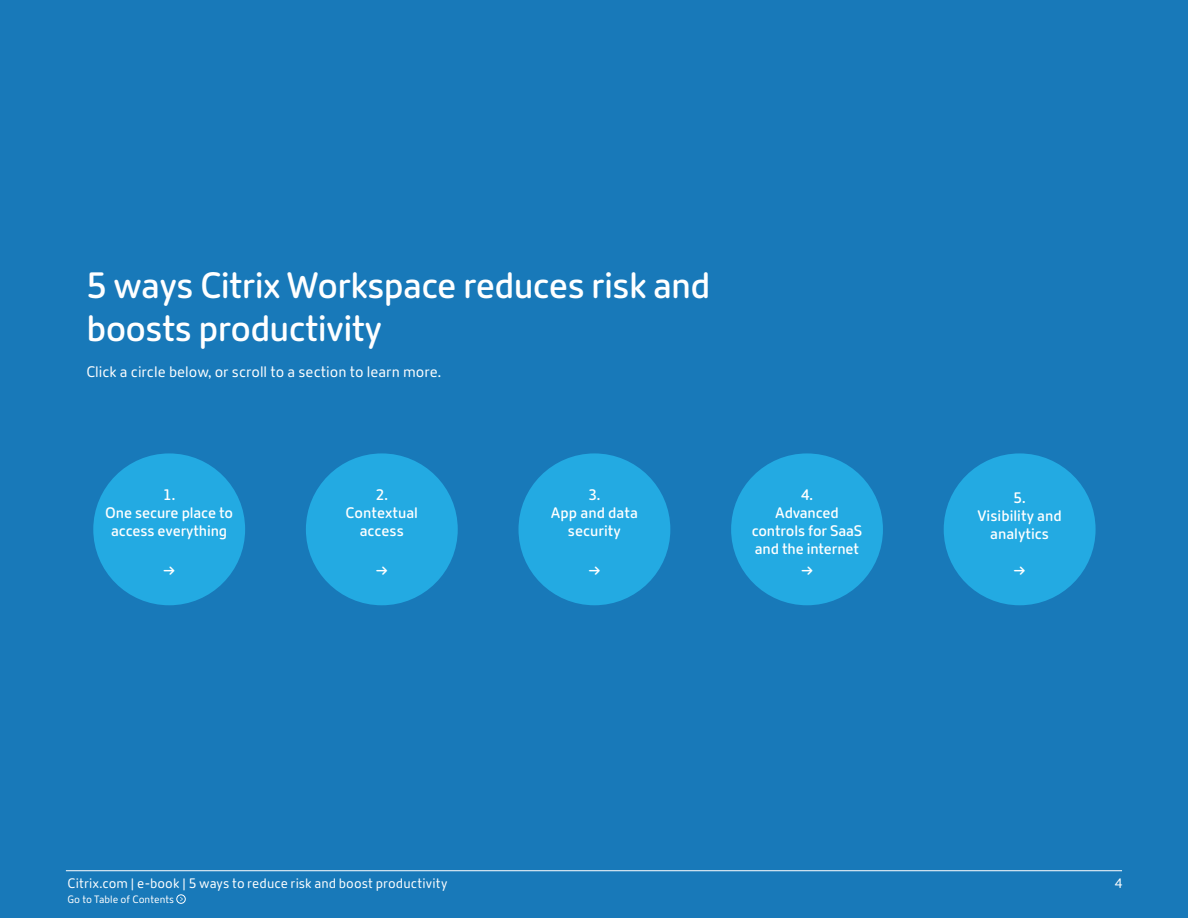
<style>
.page{position:relative;width:1188px;height:918px;background:#1879b9}
.page>*{position:absolute;margin:0;border:0;box-sizing:border-box;transform-origin:0 0}
.t1{font:600 36px/43.2px "Citrix New Sans";letter-spacing:-.02em;color:#fff}
.t2{font:600 15px/18px "Citrix New Sans";letter-spacing:-.01em;color:#fff;text-align:center}
.t3{font:15px "Citrix New Sans";color:#fff}
.t4{font:13.5px "Citrix New Sans";letter-spacing:.005em;color:#fff}
.t5{font:10.5px "Citrix New Sans";color:#fff}
</style>
<div class="page">
<hr style="left:66px;top:870px;width:1056px;height:1px;background:#fff">
<div style="left:177px;top:895px;width:9px;height:9px;border:1px solid #fff;border-radius:50%"></div>
<div style="left:93px;top:453px;width:152px;height:152px;background:#23aae2;border-radius:50%"></div>
<div style="left:306px;top:453px;width:152px;height:152px;background:#23aae2;border-radius:50%"></div>
<div style="left:519px;top:453px;width:151px;height:152px;background:#23aae2;border-radius:50%"></div>
<div style="left:731px;top:453px;width:152px;height:152px;background:#23aae2;border-radius:50%"></div>
<div style="left:944px;top:453px;width:152px;height:152px;background:#23aae2;border-radius:50%"></div>
<h1 class="t1" style="left:86px;top:264px;width:625px">5 ways Citrix Workspace reduces risk and boosts productivity</h1>
<p class="t3" style="left:86px;top:363px;width:356px">Click a circle below, or scroll to a section to learn more.</p>
<p class="t2" style="left:105px;top:486px;width:129px">1.<br>One secure place to access everything</p>
<p class="t2" style="left:346px;top:486px;width:74px">2.<br>Contextual access</p>
<p class="t2" style="left:551px;top:486px;width:88px">3.<br>App and data security</p>
<p class="t2" style="left:752px;top:486px;width:112px">4.<br>Advanced controls for SaaS and the internet</p>
<p class="t2" style="left:978px;top:489px;width:86px">5.<br>Visibility and analytics</p>
<p class="t2" style="left:163px;top:562px;width:14px">→</p>
<p class="t2" style="left:375px;top:562px;width:14px">→</p>
<p class="t2" style="left:588px;top:562px;width:14px">→</p>
<p class="t2" style="left:801px;top:562px;width:14px">→</p>
<p class="t2" style="left:1013px;top:562px;width:14px">→</p>
<p class="t4" style="left:68px;top:875px;width:381px">Citrix.com | e-book | 5 ways to reduce risk and boost productivity</p>
<p class="t4" style="left:1115px;top:875px;width:9px">4</p>
<p class="t5" style="left:68px;top:893px;width:108px">Go to Table of Contents</p>
</div>
